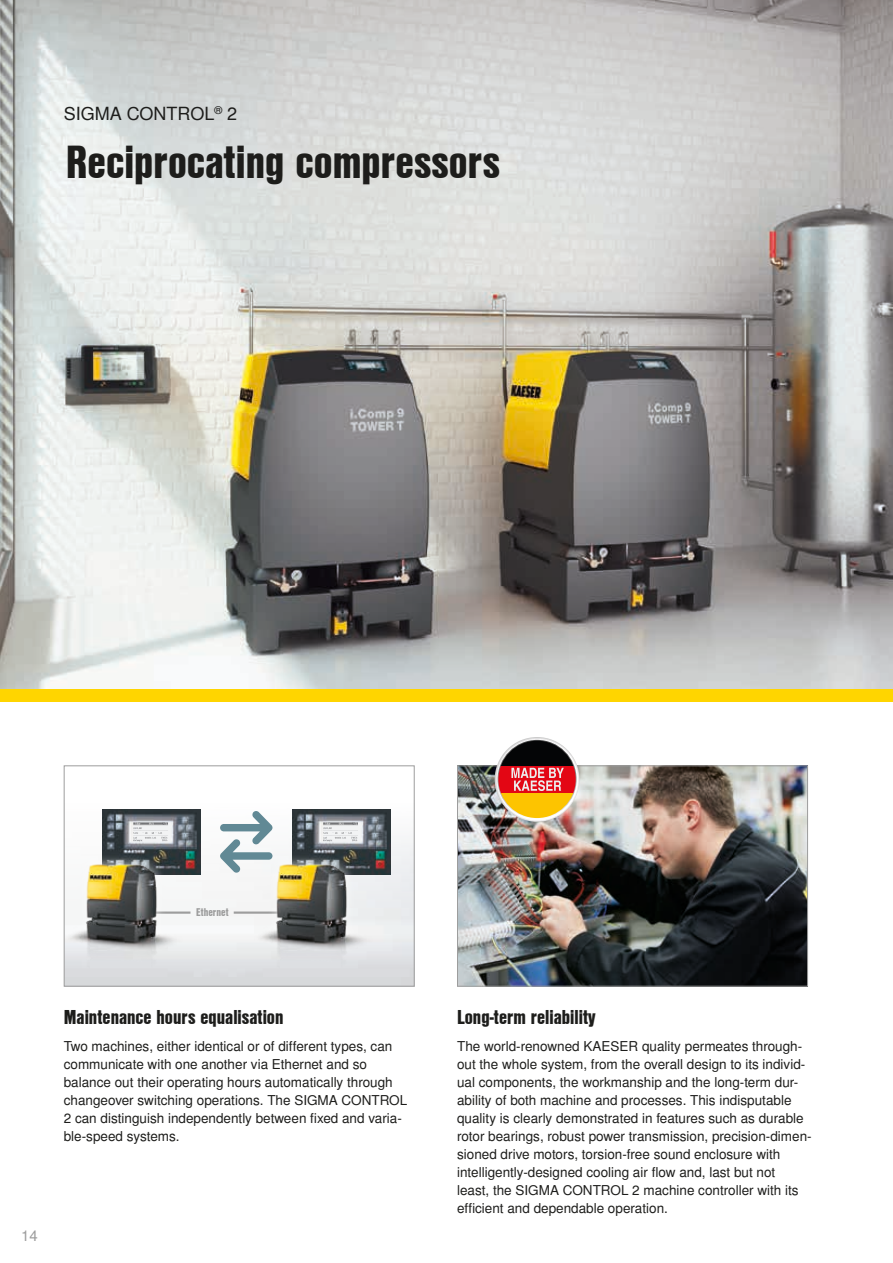
<style>
.page{position:relative;width:893px;height:1263px;background:#fff}
.page>*{position:absolute;margin:0;border:0;box-sizing:border-box;transform-origin:0 0}
.t1{font:45px "Nimbus San L Bla Con";color:#1d1d1b}
.t2{font:19.5px "Nimbus San L Bla Con";color:#1d1d1b}
.t3{font:18px "Nimbus San L";color:#1d1d1b}
.t4{font:15px "Nimbus San L";color:#9d9d9d}
.t5{font:13.5px/18px "Nimbus San L";color:#1d1d1b}
.t6{font:10.8px "Nimbus San L Bla Con";color:#9d9d9d}
</style>
<div class="page">
<img style="left:459px;top:767px;width:347px;height:217px">
<div style="left:457px;top:765px;width:351px;height:221px;border:1px solid #9d9d9d"></div>
<img style="left:0;top:0;width:893px;height:689px">
<div style="left:0;top:689px;width:893px;height:13px;background:#ffd500"></div>
<svg style="left:495px;top:737px;width:84px;height:85px"></svg>
<svg style="left:498px;top:741px;width:78px;height:24px;fill:#040506"></svg>
<div style="left:498px;top:765px;width:78px;height:28px;background:#e30614"></div>
<svg style="left:498px;top:793px;width:78px;height:25px;background:#efc43f"></svg>
<svg style="left:511px;top:768px;width:53px;height:23px"></svg>
<hr style="left:234px;top:911px;width:52px;height:3px;background:#9d9d9d">
<img style="left:66px;top:809px;width:136px;height:175px">
<img style="left:246px;top:809px;width:146px;height:175px">
<svg style="left:220px;top:811px;width:52px;height:62px"></svg>
<div style="left:64px;top:765px;width:351px;height:221px;border:1px solid #9d9d9d"></div>
<h3 class="t3" style="left:64px;top:103px;width:175px">SIGMA CONTROL<sup>®</sup> 2</h3>
<h1 class="t1" style="left:66px;top:128px;width:436px">Reciprocating compressors</h1>
<p class="t6" style="left:196px;top:904px;width:34px">Ethernet</p>
<h2 class="t2" style="left:64px;top:1003px;width:221px">Maintenance hours equalisation</h2>
<p class="t5" style="left:64px;top:1038px;width:345px">Two machines, either identical or of different types, can communicate with one another via Ethernet and so balance out their operating hours automatically through changeover switching operations. The SIGMA CONTROL 2 can distinguish independently between fixed and varia&shy;ble-speed systems.</p>
<p class="t4" style="left:21px;top:1226px;width:18px">14</p>
<h2 class="t2" style="left:457px;top:1003px;width:140px">Long-term reliability</h2>
<p class="t5" style="left:457px;top:1038px;width:355px">The world-renowned KAESER quality permeates through&shy;out the whole system, from the overall design to its individ&shy;ual components, the workmanship and the long-term dur‑ ability of both machine and processes. This indisputable quality is clearly demonstrated in features such as durable rotor bearings, robust power transmission, precision-dimen‑ sioned drive motors, torsion-free sound enclosure with intelligently-designed cooling air flow and, last but not least, the SIGMA CONTROL 2 machine controller with its efficient and dependable operation.</p>
</div>
